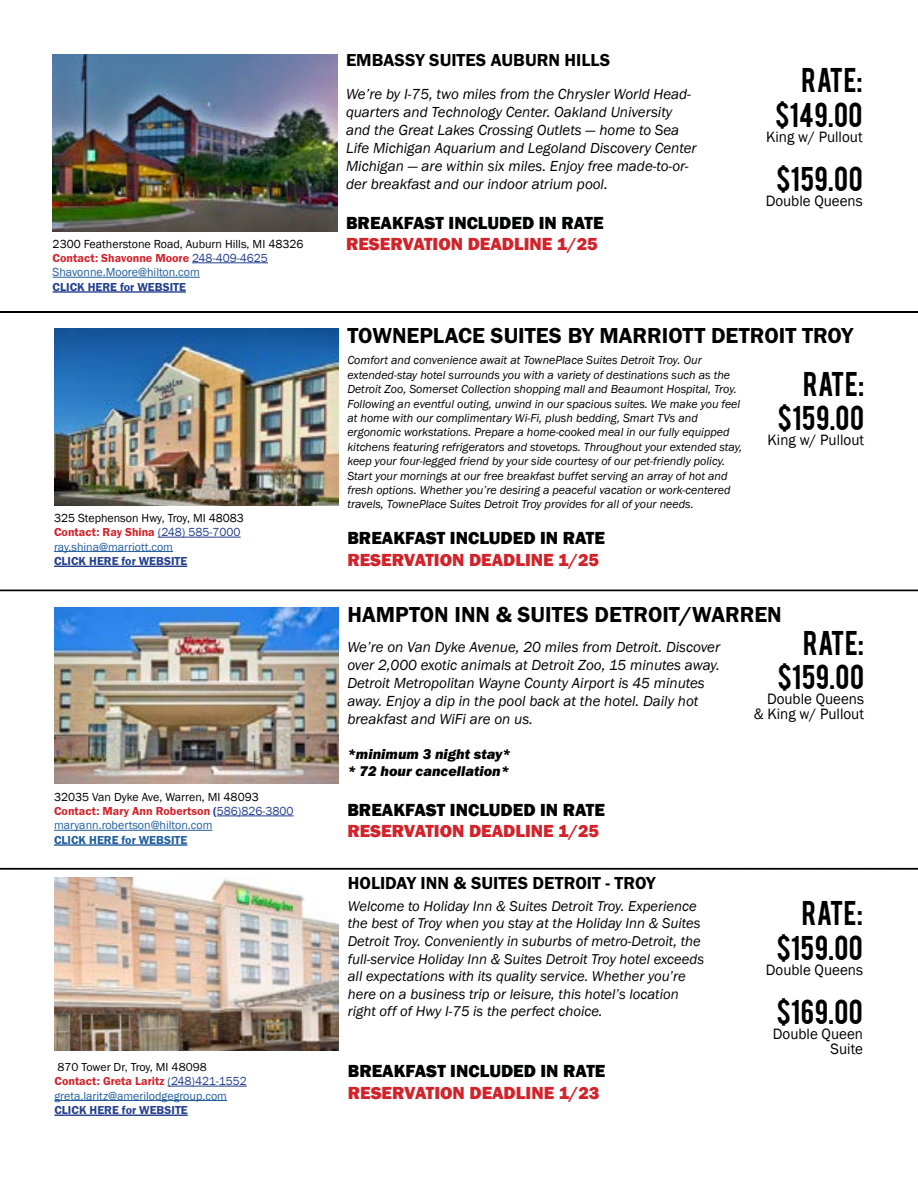
<style>
.page{position:relative;width:918px;height:1188px;background:#fff}
.page>*{position:absolute;margin:0;border:0;box-sizing:border-box;transform-origin:0 0}
.t1{font:27px/34.5px "Bebas";letter-spacing:.015em;color:#000;text-align:right}
.t2{font:22.5px "Franklin Gothic URW Dem";color:#000}
.t3{font:800 18px "Franklin Gothic";color:#000101}
.t4{font:800 18px "Franklin Gothic";color:#d2232a}
.t5{font:18px "Franklin Gothic URW Dem";color:#000}
.t6{font:15.45px/15px "Franklin Gothic";color:#000;text-align:right}
.t7{font:italic 15px/18px "Franklin Gothic";color:#000101}
.t8{font:italic 14.7px/17.5px "Franklin Gothic";color:#000101}
.t9{font:14.7px/17.5px "Franklin Gothic URW Hea Ita";color:#000}
.t10{font:italic 12px/14.4px "Franklin Gothic";color:#000101}
.t11{font:12px "Franklin Gothic URW Dem";color:#d2232a}
.t12{font:12px "Franklin Gothic";color:#215e9e}
.t13{font:12px "Franklin Gothic";color:#000}
.t14{font:12px "Franklin Gothic URW Dem";color:#25408f}
.t15{font:12px "Franklin Gothic URW Boo";color:#000}
.t16{font:12px "Franklin Gothic URW Dem";color:#215e9e}
.s1{font-family:"Franklin Gothic";color:#25408f}
.s2{color:#25408f}
</style>
<div class="page">
<svg style="left:0;top:868px;width:918px;height:2px;background:#292929"></svg>
<svg style="left:0;top:589px;width:918px;height:2px;background:#464646"></svg>
<hr style="left:0;top:311px;width:918px;height:2px;background:#000">
<img style="left:54px;top:607px;width:284px;height:177px">
<hr style="left:217px;top:816px;width:77px;height:1px;background:#25408f">
<hr style="left:54px;top:830px;width:158px;height:1px;background:#215e9e">
<hr style="left:54px;top:844px;width:133px;height:2px;background:#215e9e">
<img style="left:54px;top:877px;width:285px;height:173px">
<hr style="left:168px;top:1086px;width:79px;height:1px;background:#25408f">
<hr style="left:54px;top:1100px;width:173px;height:1px;background:#215e9e">
<hr style="left:54px;top:1115px;width:134px;height:1px;background:#25408f">
<hr style="left:158px;top:537px;width:83px;height:1px;background:#25408f">
<hr style="left:54px;top:551px;width:119px;height:1px;background:#215e9e">
<hr style="left:54px;top:566px;width:133px;height:1px;background:#25408f">
<img style="left:54px;top:328px;width:284px;height:177px">
<hr style="left:192px;top:263px;width:76px;height:1px;background:#25408f">
<hr style="left:53px;top:277px;width:147px;height:1px;background:#215e9e">
<hr style="left:53px;top:291px;width:133px;height:2px;background:#25408f">
<img style="left:53px;top:54px;width:284px;height:177px">
<h3 class="t5" style="left:346px;top:49px;width:266px">EMBASSY SUITES AUBURN HILLS</h3>
<p class="t7" style="left:346px;top:86px;width:352px">We’re by I-75, two miles from the Chrysler World Head&shy;quarters and Technology Center. Oakland University and the Great Lakes Crossing Outlets — home to Sea Life Michigan Aquarium and Legoland Discovery Center Michigan — are within six miles. Enjoy free made-to-or&shy;der breakfast and our indoor atrium pool.</p>
<h3 class="t3" style="left:346px;top:211px;width:259px">BREAKFAST INCLUDED IN RATE</h3>
<p class="t13" style="left:53px;top:236px;width:252px">2300 Featherstone Road, Auburn Hills, MI 48326</p>
<h3 class="t4" style="left:346px;top:233px;width:253px">RESERVATION DEADLINE 1/25</h3>
<p class="t11" style="left:53px;top:251px;width:217px">Contact: Shavonne Moore <span class="s1">248-409-4625</span></p>
<p class="t12" style="left:53px;top:265px;width:149px">Shavonne.Moore@hilton.com</p>
<p class="t14" style="left:53px;top:279px;width:135px">CLICK HERE for WEBSITE</p>
<h1 class="t1" style="left:775px;top:61px;width:89px">RATE: $149.00</h1>
<p class="t6" style="left:766px;top:129px;width:98px">King w/ Pullout</p>
<h1 class="t1" style="left:776px;top:160px;width:88px">$159.00</h1>
<p class="t6" style="left:766px;top:194px;width:99px">Double Queens</p>
<p class="t13" style="left:54px;top:510px;width:191px">325 Stephenson Hwy, Troy, MI 48083</p>
<p class="t11" style="left:54px;top:525px;width:188px">Contact: Ray Shina <span class="s1">(248) 585-7000</span></p>
<p class="t12" style="left:54px;top:539px;width:121px">ray.shina@marriott.com</p>
<p class="t14" style="left:54px;top:554px;width:135px">CLICK HERE for WEBSITE</p>
<p class="t13" style="left:54px;top:789px;width:206px">32035 Van Dyke Ave, Warren, MI 48093</p>
<p class="t11" style="left:54px;top:804px;width:241px">Contact: Mary Ann Robertson <span class="s2">(</span><span class="s1">586)826-3800</span></p>
<p class="t12" style="left:54px;top:818px;width:160px">maryann.robertson@hilton.com</p>
<p class="t16" style="left:54px;top:832px;width:135px">CLICK HERE for WEBSITE</p>
<p class="t15" style="left:57px;top:1059px;width:151px">870 Tower Dr, Troy, MI 48098</p>
<p class="t11" style="left:54px;top:1074px;width:194px">Contact: Greta Laritz <span class="s1">(248)421-1552</span></p>
<p class="t12" style="left:54px;top:1088px;width:174px">greta.laritz@amerilodgegroup.com</p>
<p class="t14" style="left:54px;top:1103px;width:135px">CLICK HERE for WEBSITE</p>
<h2 class="t2" style="left:347px;top:322px;width:507px">TOWNEPLACE SUITES BY MARRIOTT DETROIT TROY</h2>
<p class="t10" style="left:347px;top:353px;width:396px">Comfort and convenience await at TownePlace Suites Detroit Troy. Our extended-stay hotel surrounds you with a variety of destinations such as the Detroit Zoo, Somerset Collection shopping mall and Beaumont Hospital, Troy.<br>Following an eventful outing, unwind in our spacious suites. We make you feel at home with our complimentary Wi-Fi, plush bedding, Smart TVs and ergonomic workstations. Prepare a home-cooked meal in our fully equipped kitchens featuring refrigerators and stovetops. Throughout your extended stay, keep your four-legged friend by your side courtesy of our pet-friendly policy.<br>Start your mornings at our free breakfast buffet serving an array of hot and fresh options. Whether you’re desiring a peaceful vacation or work-centered travels, TownePlace Suites Detroit Troy provides for all of your needs.</p>
<h3 class="t3" style="left:347px;top:527px;width:259px">BREAKFAST INCLUDED IN RATE</h3>
<h3 class="t4" style="left:347px;top:548px;width:253px">RESERVATION DEADLINE 1/25</h3>
<h1 class="t1" style="left:778px;top:365px;width:88px">RATE: $159.00</h1>
<p class="t6" style="left:768px;top:433px;width:98px">King w/ Pullout</p>
<h2 class="t2" style="left:347px;top:601px;width:436px">HAMPTON INN &amp; SUITES DETROIT/WARREN</h2>
<p class="t7" style="left:347px;top:638px;width:374px">We’re on Van Dyke Avenue, 20 miles from Detroit. Discover over 2,000 exotic animals at Detroit Zoo, 15 minutes away.<br>Detroit Metropolitan Wayne County Airport is 45 minutes away. Enjoy a dip in the pool back at the hotel. Daily hot breakfast and WiFi are on us.</p>
<p class="t9" style="left:347px;top:745px;width:165px">*minimum 3 night stay* * 72 hour cancellation*</p>
<h3 class="t3" style="left:347px;top:798px;width:259px">BREAKFAST INCLUDED IN RATE</h3>
<h3 class="t4" style="left:347px;top:820px;width:253px">RESERVATION DEADLINE 1/25</h3>
<h1 class="t1" style="left:777px;top:623px;width:88px">RATE: $159.00</h1>
<p class="t6" style="left:754px;top:692px;width:112px">Double Queens &amp; King w/ Pullout</p>
<h3 class="t5" style="left:348px;top:872px;width:309px">HOLIDAY INN &amp; SUITES DETROIT - TROY</h3>
<p class="t8" style="left:348px;top:897px;width:358px">Welcome to Holiday Inn &amp; Suites Detroit Troy. Experience the best of Troy when you stay at the Holiday Inn &amp; Suites Detroit Troy. Conveniently in suburbs of metro-Detroit, the full-service Holiday Inn &amp; Suites Detroit Troy hotel exceeds all expectations with its quality service. Whether you’re here on a business trip or leisure, this hotel’s location right off of Hwy I-75 is the perfect choice.</p>
<h3 class="t3" style="left:348px;top:1059px;width:259px">BREAKFAST INCLUDED IN RATE</h3>
<h3 class="t4" style="left:348px;top:1081px;width:253px">RESERVATION DEADLINE 1/23</h3>
<h1 class="t1" style="left:776px;top:894px;width:88px">RATE: $159.00</h1>
<p class="t6" style="left:766px;top:962px;width:99px">Double Queens</p>
<h1 class="t1" style="left:776px;top:993px;width:88px">$169.00</h1>
<p class="t6" style="left:773px;top:1027px;width:92px">Double Queen<br>Suite</p>
</div>
